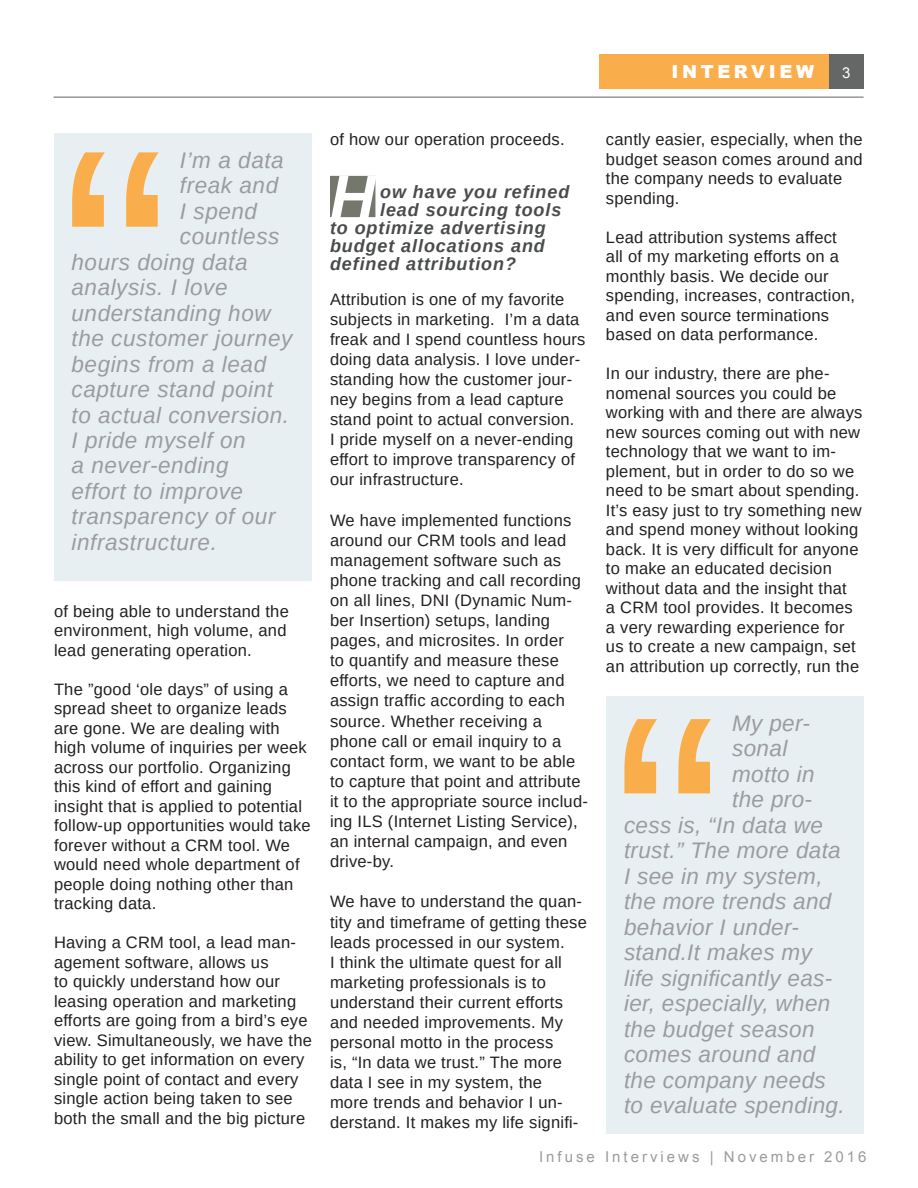
<style>
.page{position:relative;width:918px;height:1188px;background:#fff}
.page>*{position:absolute;margin:0;border:0;box-sizing:border-box;transform-origin:0 0}
.t1{font:italic 700 63px "Arimo";color:#fff}
.t2{font:italic 22.5px "Arimo";letter-spacing:.025em;color:#9a9c9e}
.t3{font:italic 700 18px "Arimo";letter-spacing:.05em;color:#4a4c4c}
.t4{font:900 18px "Arial";letter-spacing:.2em;color:#fff}
.t5{font:16.5px/19.5px "Arimo";letter-spacing:.015em;color:#231f20}
.t6{font:15px "Arial";letter-spacing:.2em;color:#9a9c9e}
.t7{font:15px "Arial";color:#fff}
</style>
<div class="page">
<div style="left:330px;top:176px;width:45px;height:41px;background:#73776c"></div>
<div style="left:54px;top:133px;width:258px;height:447px;background:#e8eff2"></div>
<div style="left:606px;top:697px;width:258px;height:437px;background:#e8eff2"></div>
<svg style="left:72px;top:152px;width:87px;height:75px"></svg>
<svg style="left:624px;top:719px;width:87px;height:74px"></svg>
<div style="left:829px;top:54px;width:35px;height:34px;background:#656666"></div>
<div style="left:600px;top:54px;width:229px;height:34px;background:#faae4b"></div>
<hr style="left:54px;top:97px;width:810px;height:1px;background:#73776c">
<p class="t4" style="left:672px;top:58px;width:144px">INTERVIEW</p>
<p class="t7" style="left:842px;top:63px;width:10px">3</p>
<h2 class="t2" style="left:180px;top:145px;width:105px">I’m a data</h2>
<h2 class="t2" style="left:180px;top:170px;width:100px">freak and</h2>
<h2 class="t2" style="left:180px;top:196px;width:79px">I spend</h2>
<h2 class="t2" style="left:180px;top:221px;width:101px">countless</h2>
<h2 class="t2" style="left:72px;top:247px;width:178px">hours doing data</h2>
<h2 class="t2" style="left:72px;top:272px;width:157px">analysis. I love</h2>
<h2 class="t2" style="left:72px;top:298px;width:201px">understanding how</h2>
<h2 class="t2" style="left:72px;top:323px;width:222px">the customer journey</h2>
<h2 class="t2" style="left:72px;top:349px;width:196px">begins from a lead</h2>
<h2 class="t2" style="left:72px;top:374px;width:203px">capture stand point</h2>
<h2 class="t2" style="left:72px;top:400px;width:219px">to actual conversion.</h2>
<h2 class="t2" style="left:72px;top:425px;width:176px">I pride myself on</h2>
<h2 class="t2" style="left:72px;top:451px;width:158px">a never-ending</h2>
<h2 class="t2" style="left:72px;top:476px;width:173px">effort to improve</h2>
<h2 class="t2" style="left:72px;top:502px;width:205px">transparency of our</h2>
<h2 class="t2" style="left:72px;top:527px;width:147px">infrastructure.</h2>
<p class="t5" style="left:54px;top:601px;width:236px">of being able to understand the environment, high volume, and lead generating operation.</p>
<p class="t5" style="left:54px;top:679px;width:258px">The ”good ‘ole days” of using a spread sheet to organize leads are gone. We are dealing with high volume of inquiries per week across our portfolio. Organizing this kind of effort and gaining insight that is applied to potential follow-up opportunities would take forever without a CRM tool. We would need whole department of people doing nothing other than tracking data.</p>
<p class="t5" style="left:54px;top:933px;width:259px">Having a CRM tool, a lead man&shy;agement software, allows us<br>to quickly understand how our leasing operation and marketing efforts are going from a bird’s eye view. Simultaneously, we have the ability to get information on every single point of contact and every single action being taken to see both the small and the big picture</p>
<p class="t5" style="left:330px;top:130px;width:236px">of how our operation proceeds.</p>
<h1 class="t1" style="left:330px;top:154px;width:47px">H</h1>
<p class="t3" style="left:380px;top:179px;width:191px">ow have you refined</p>
<p class="t3" style="left:380px;top:197px;width:183px">lead sourcing tools</p>
<p class="t3" style="left:330px;top:215px;width:217px">to optimize advertising</p>
<p class="t3" style="left:330px;top:233px;width:216px">budget allocations and</p>
<p class="t3" style="left:330px;top:251px;width:188px">defined attribution?</p>
<p class="t5" style="left:330px;top:289px;width:257px;line-height:20.1px">Attribution is one of my favorite subjects in marketing. I’m a data freak and I spend countless hours doing data analysis. I love under&shy;standing how the customer jour&shy;ney begins from a lead capture stand point to actual conversion.<br>I pride myself on a never-ending effort to improve transparency of our infrastructure.</p>
<p class="t5" style="left:330px;top:510px;width:259px;line-height:20.1px">We have implemented functions around our CRM tools and lead management software such as phone tracking and call recording on all lines, DNI (Dynamic Num&shy;ber Insertion) setups, landing pages, and microsites. In order<br>to quantify and measure these efforts, we need to capture and assign traffic according to each source. Whether receiving a phone call or email inquiry to a contact form, we want to be able to capture that point and attribute it to the appropriate source includ&shy;ing ILS (Internet Listing Service), an internal campaign, and even drive-by.</p>
<p class="t5" style="left:330px;top:892px;width:258px;line-height:20.1px">We have to understand the quan&shy;tity and timeframe of getting these leads processed in our system.<br>I think the ultimate quest for all marketing professionals is to understand their current efforts and needed improvements. My personal motto in the process<br>is, “In data we trust.” The more data I see in my system, the<br>more trends and behavior I un&shy;derstand. It makes my life signifi-</p>
<p class="t5" style="left:606px;top:130px;width:258px">cantly easier, especially, when the budget season comes around and the company needs to evaluate spending.</p>
<p class="t5" style="left:606px;top:227px;width:251px">Lead attribution systems affect all of my marketing efforts on a monthly basis. We decide our spending, increases, contraction, and even source terminations based on data performance.</p>
<p class="t5" style="left:606px;top:364px;width:258px">In our industry, there are phe&shy;nomenal sources you could be working with and there are always new sources coming out with new technology that we want to im&shy;plement, but in order to do so we need to be smart about spending.<br>It’s easy just to try something new and spend money without looking back. It is very difficult for anyone to make an educated decision without data and the insight that<br>a CRM tool provides. It becomes a very rewarding experience for us to create a new campaign, set an attribution up correctly, run the</p>
<h2 class="t2" style="left:732px;top:708px;width:79px">My per-</h2>
<h2 class="t2" style="left:732px;top:734px;width:57px">sonal</h2>
<h2 class="t2" style="left:732px;top:759px;width:84px">motto in</h2>
<h2 class="t2" style="left:732px;top:785px;width:81px">the pro-</h2>
<h2 class="t2" style="left:624px;top:810px;width:200px">cess is, “In data we</h2>
<h2 class="t2" style="left:624px;top:836px;width:218px">trust.” The more data</h2>
<h2 class="t2" style="left:624px;top:861px;width:200px">I see in my system,</h2>
<h2 class="t2" style="left:624px;top:887px;width:209px">the more trends and</h2>
<h2 class="t2" style="left:624px;top:912px;width:177px">behavior I under-</h2>
<h2 class="t2" style="left:624px;top:938px;width:189px">stand.It makes my</h2>
<h2 class="t2" style="left:624px;top:963px;width:210px">life significantly eas-</h2>
<h2 class="t2" style="left:624px;top:989px;width:208px">ier, especially, when</h2>
<h2 class="t2" style="left:624px;top:1014px;width:192px">the budget season</h2>
<h2 class="t2" style="left:624px;top:1040px;width:193px">comes around and</h2>
<h2 class="t2" style="left:624px;top:1065px;width:203px">the company needs</h2>
<h2 class="t2" style="left:624px;top:1091px;width:222px">to evaluate spending.</h2>
<p class="t6" style="left:539px;top:1147px;width:329px">Infuse Interviews | November 2016</p>
</div>
